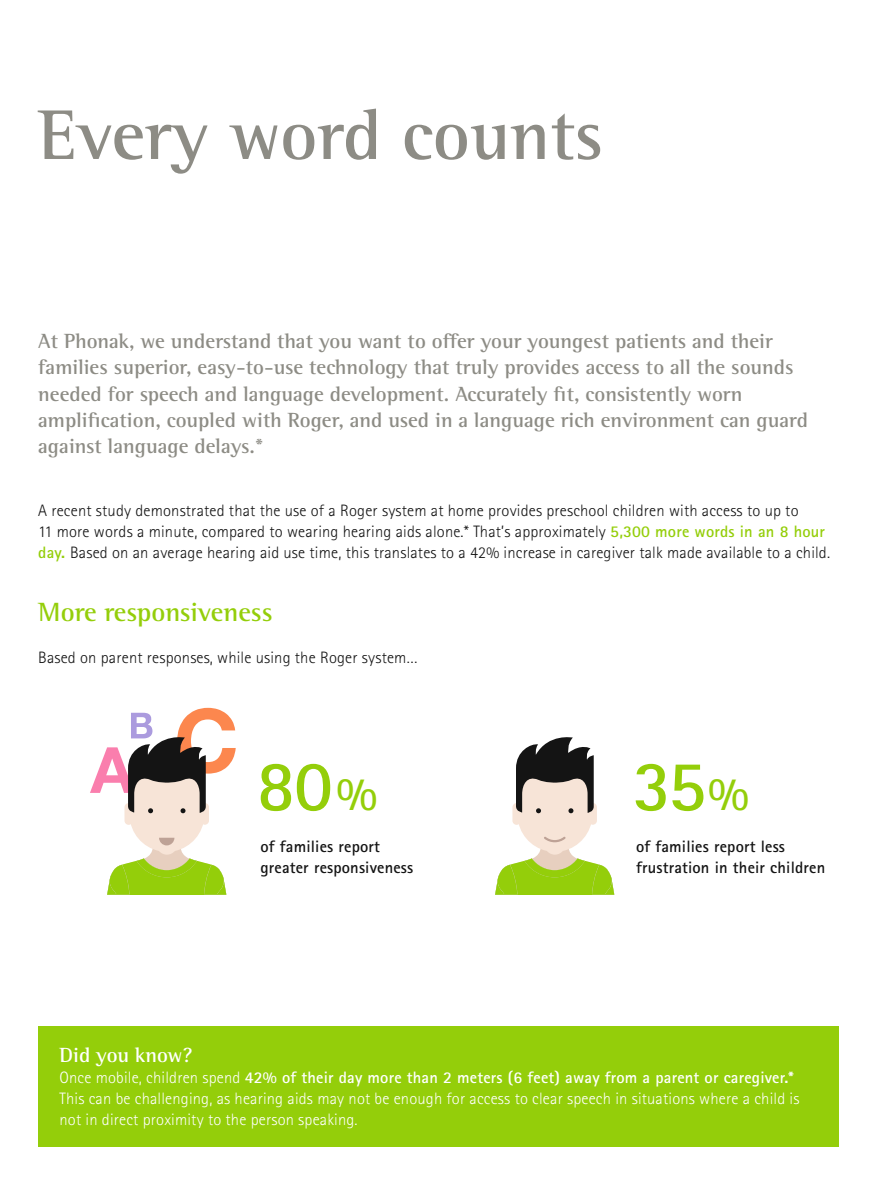
<style>
.page{position:relative;width:893px;height:1191px;background:#fff}
.page>*{position:absolute;margin:0;border:0;box-sizing:border-box;transform-origin:0 0}
.PHO_Main_Chapter_tit{font:700 72px "Rotis Semi Serif Pro";color:#8d8c85}
.PHO_Lead_Quote_48pt{font:700 72px "Rotis Sans Serif Pro";color:#94ce0a}
.PHO_Lead_Quote_18pt{font:700 27px "Rotis Semi Serif Pro";color:#94ce0a}
.PHO_Lead_Quote_14pt{font:700 21px/26.2px "Rotis Semi Serif Pro";color:#8d8c85}
.PHO_Lead_Quote_14pt-2{font:700 21px "Rotis Semi Serif Pro";color:#fff}
.PHO_Bodycopy_11pt_Bl{font:300 16.5px/21px "Rotis Sans Serif Pro";letter-spacing:.01em;color:#141414}
.PHO_Bodycopy_11pt_Bl-2{font:300 16.5px/21px "Rotis Sans Serif Pro";letter-spacing:.01em;color:#fff}
.PHO_Subtitle_11pt_Bl{font:700 16.5px/21px "Rotis Sans Serif Pro";letter-spacing:.01em;color:#141414}
.s1{font-weight:700;color:#94ce0a}
.s2{font-size:48px}
.s3{font-weight:700}
</style>
<div class="page">
<div style="left:38px;top:1025px;width:801px;height:121px;background:#94ce0a"></div>
<svg style="left:495px;top:737px;width:120px;height:157px"></svg>
<svg style="left:90px;top:708px;width:146px;height:186px"></svg>
<p class="PHO_Main_Chapter_tit" style="left:38px;top:91px;width:566px">Every word counts</p>
<p class="PHO_Lead_Quote_14pt" style="left:38px;top:328px;width:771px">At Phonak, we understand that you want to offer your youngest patients and their families superior, easy-to-use technology that truly provides access to all the sounds needed for speech and language development. Accurately fit, consistently worn amplification, coupled with Roger, and used in a language rich environment can guard against language delays.*</p>
<p class="PHO_Bodycopy_11pt_Bl" style="left:38px;top:500px;width:793px">A recent study demonstrated that the use of a Roger system at home provides preschool children with access to up to<br>11 more words a minute, compared to wearing hearing aids alone.* That’s approximately <span class="s1">5,300 more words in an 8 hour day.</span> Based on an average hearing aid use time, this translates to a 42% increase in caregiver talk made available to a child.</p>
<p class="PHO_Lead_Quote_18pt" style="left:38px;top:595px;width:236px">More responsiveness</p>
<p class="PHO_Bodycopy_11pt_Bl" style="left:38px;top:647px;width:381px">Based on parent responses, while using the Roger system…</p>
<p class="PHO_Lead_Quote_48pt" style="left:257px;top:740px;width:122px">80<span class="s2">%</span></p>
<p class="PHO_Lead_Quote_48pt" style="left:633px;top:740px;width:118px">35<span class="s2">%</span></p>
<p class="PHO_Subtitle_11pt_Bl" style="left:260px;top:836px;width:154px">of families report greater responsiveness</p>
<p class="PHO_Subtitle_11pt_Bl" style="left:636px;top:836px;width:191px">of families report less frustration in their children</p>
<p class="PHO_Lead_Quote_14pt-2" style="left:60px;top:1042px;width:134px">Did you know?</p>
<p class="PHO_Bodycopy_11pt_Bl-2" style="left:60px;top:1067px;width:741px">Once mobile, children spend <span class="s3">42% of their day more than 2 meters (6 feet) away from a parent or caregiver.*<br></span>This can be challenging, as hearing aids may not be enough for access to clear speech in situations where a child is not in direct proximity to the person speaking.</p>
</div>
